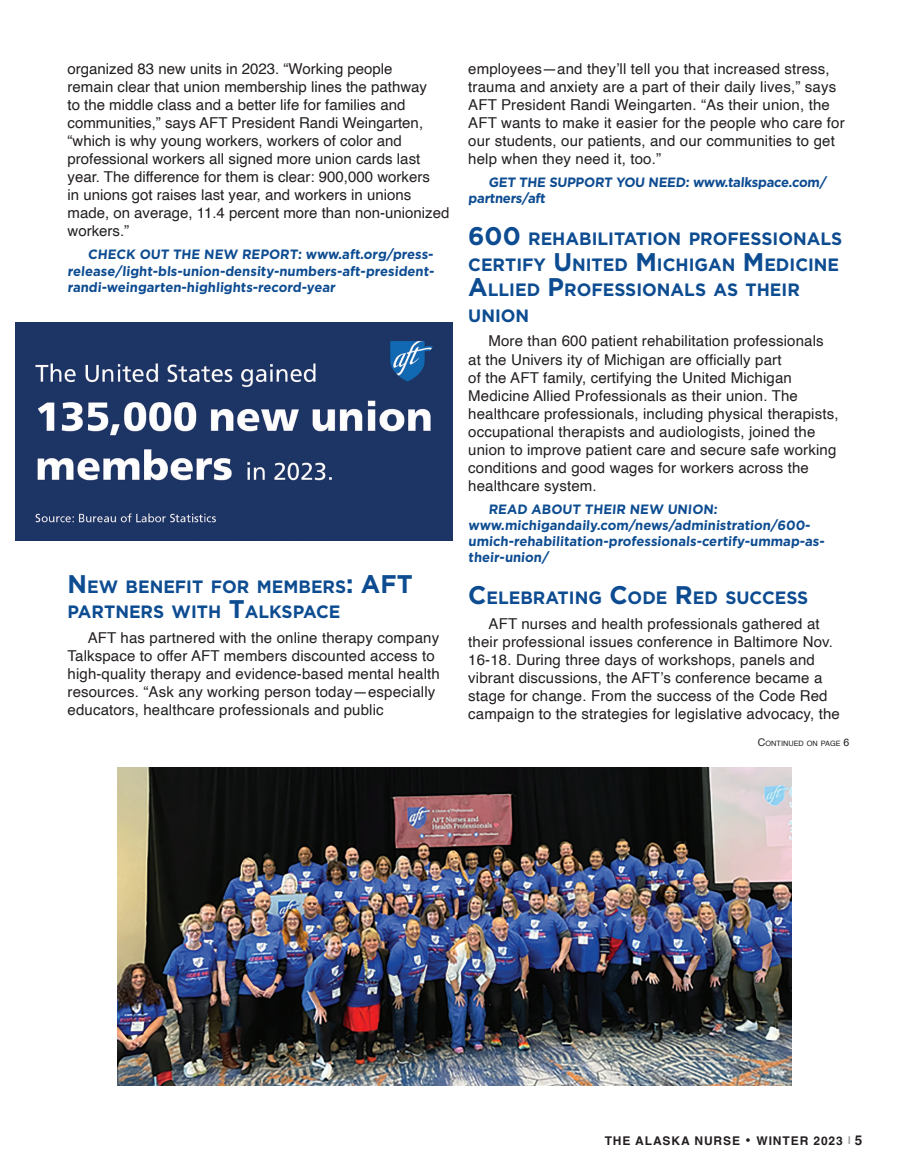
<style>
.page{position:relative;width:905px;height:1175px;background:#fff}
.page>*{position:absolute;margin:0;border:0;box-sizing:border-box;transform-origin:0 0}
.aft_subhead{font:700 17.85px/25.5px "Gotham";color:#0d4c91}
.text_font{font:15px/18px "Helvetica";letter-spacing:.01em;color:#231f20}
.aft_italic{font:700 13.5px/16.2px "Gotham";color:#0d4c91}
.Name_Title{font:700 13.5px "Helvetica";color:#231f20}
.t1{font:700 12px "Helvetica";letter-spacing:.075em;color:#231f20}
.Txt_Helvetica{font:7.35px "Helvetica";color:#231f20}
.s1{font-size:25.5px}
.s2{font-size:10.5px}
.s3{font-size:16.5px}
.s4{font-size:10.5px;color:#95979a}
</style>
<div class="page">
<img style="left:117px;top:768px;width:674px;height:317px">
<img style="left:16px;top:323px;width:436px;height:218px">
<p class="text_font" style="left:68px;top:60px;width:383px">organized 83 new units in 2023. “Working people<br>remain clear that union membership lines the pathway<br>to the middle class and a better life for families and communities,” says AFT President Randi Weingarten, “which is why young workers, workers of color and professional workers all signed more union cards last year. The difference for them is clear: 900,000 workers<br>in unions got raises last year, and workers in unions made, on average, 11.4 percent more than non-unionized workers.”</p>
<p class="aft_italic" style="left:68px;top:246px;width:370px;text-align:justify;text-indent:20px">CHECK OUT THE NEW REPORT: www.aft.org/press&shy;release/light-bls-union-density-numbers-aft-president&shy;randi-weingarten-highlights-record-year</p>
<p class="aft_subhead" style="left:68px;top:573px;width:312px"><span class="s1">N</span> EW BENEFIT FOR MEMBERS<span class="s1">: AFT<br></span>PARTNERS WITH <span class="s1">T</span>ALKSPACE</p>
<p class="text_font" style="left:68px;top:629px;width:374px;text-indent:20px">AFT has partnered with the online therapy company Talkspace to offer AFT members discounted access to high-quality therapy and evidence-based mental health resources. “Ask any working person today—especially educators, healthcare professionals and public</p>
<p class="text_font" style="left:468px;top:60px;width:378px">employees—and they’ll tell you that increased stress, trauma and anxiety are a part of their daily lives,” says AFT President Randi Weingarten. “As their union, the AFT wants to make it easier for the people who care for our students, our patients, and our communities to get help when they need it, too.”</p>
<p class="aft_italic" style="left:468px;top:174px;width:359px;text-indent:20px">GET THE SUPPORT YOU NEED: www.talkspace.com/ partners/aft</p>
<p class="aft_subhead" style="left:468px;top:226px;width:375px"><span class="s1">600</span> REHABILITATION PROFESSIONALS<br>CERTIFY <span class="s1">U</span> NITED <span class="s1">M</span> ICHIGAN <span class="s1">M</span> EDICINE<br><span class="s1">A</span>LLIED <span class="s1">P</span>ROFESSIONALS AS THEIR<br>UNION</p>
<p class="text_font" style="left:468px;top:333px;width:372px;text-indent:20px">More than 600 patient rehabilitation professionals at the Univers ity of Michigan are officially part<br>of the AFT family, certifying the United Michigan Medicine Allied Professionals as their union. The healthcare professionals, including physical therapists, occupational therapists and audiologists, joined the union to improve patient care and secure safe working conditions and good wages for workers across the healthcare system.</p>
<p class="aft_italic" style="left:468px;top:500px;width:359px;text-indent:20px">READ ABOUT THEIR NEW UNION: www.michigandaily.com/news/administration/600- umich-rehabilitation-professionals-certify-ummap-as&shy;their-union/</p>
<p class="aft_subhead" style="left:468px;top:584px;width:341px"><span class="s1">C</span>ELEBRATING <span class="s1">C</span>ODE <span class="s1">R</span>ED SUCCESS</p>
<p class="text_font" style="left:468px;top:615px;width:373px;text-indent:20px">AFT nurses and health professionals gathered at their professional issues conference in Baltimore Nov.<br>16-18. During three days of workshops, panels and vibrant discussions, the AFT’s conference became a stage for change. From the success of the Code Red campaign to the strategies for legislative advocacy, the</p>
<p class="Txt_Helvetica" style="left:758px;top:737px;width:93px"><span class="s2">C</span>ONTINUED ON PAGE <span class="s2">6</span></p>
<p class="t1" style="left:604px;top:1133px;width:248px">THE ALASKA NURSE <span class="s3">•</span> WINTER 2023 <span class="s4">|</span></p>
<p class="Name_Title" style="left:854px;top:1132px;width:9px">5</p>
</div>
